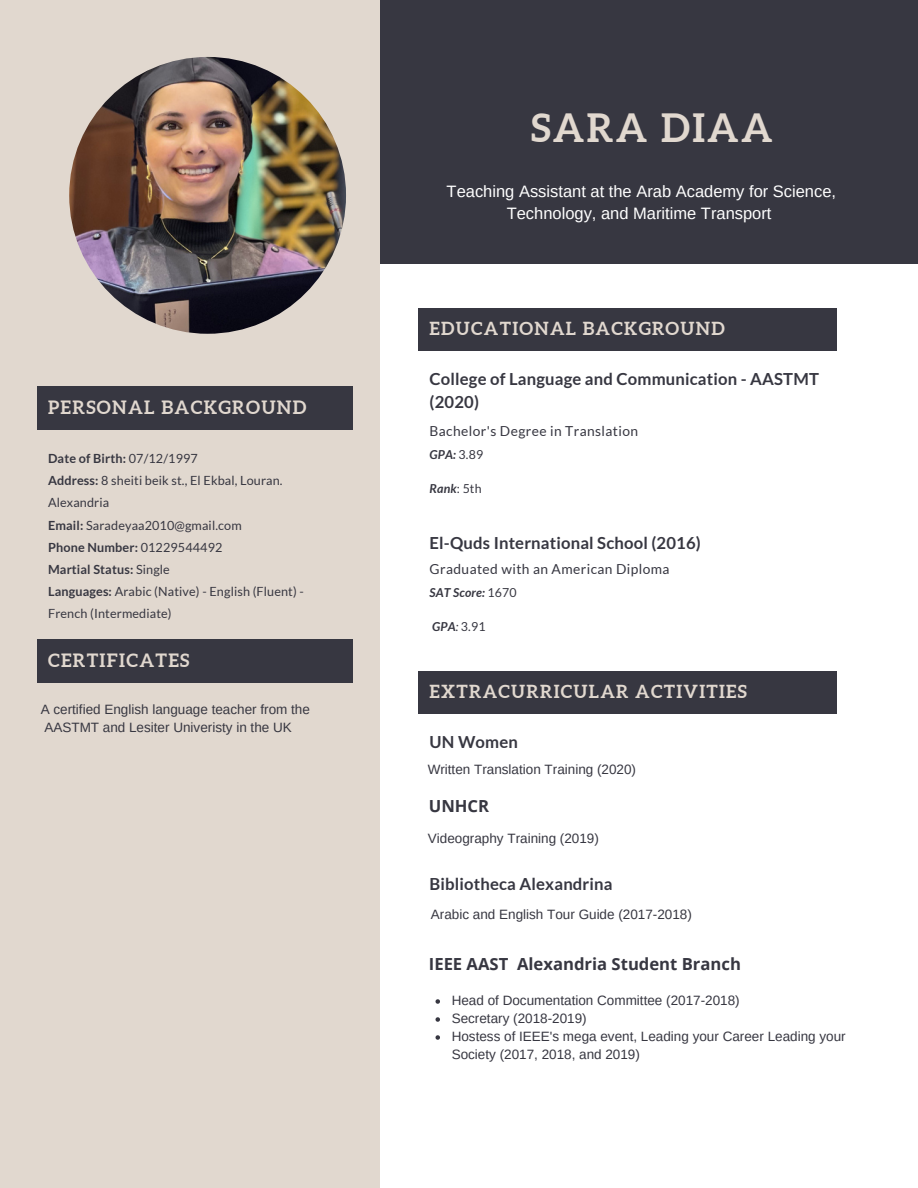
<style>
.page{position:relative;width:918px;height:1188px;background:#fff}
.page>*{position:absolute;margin:0;border:0;box-sizing:border-box;transform-origin:0 0}
.t1{font:700 39px "Aleo";letter-spacing:.06em;color:#e1d8cf}
.t2{font:700 18.3px "Aleo";letter-spacing:.07em;color:#e1d8cf}
.t3{font:700 18px "Aleo";letter-spacing:.07em;color:#e1d8cf}
.t4{font:700 16.65px/22.5px "Lato";letter-spacing:.01em;color:#373741}
.t5{font:700 16.65px "Open Sans";color:#373741}
.t6{font:16.5px/22.5px "Arimo";color:#fff;text-align:center}
.t7{font:13.8px "Lato";letter-spacing:.03em;color:#373741}
.t8{font:13.5px/18px "Arimo";color:#373741}
.t9{font:12.6px/22px "Lato";letter-spacing:.01em;color:#373741}
.t10{font:700 12.6px "Lato";letter-spacing:.01em;color:#373741}
.t11{font:italic 700 12.3px "Lato";letter-spacing:.01em;color:#373741}
.t12{font:12.3px "Lato";color:#373741}
.s1{font-weight:400}
.s2{font-weight:700}
.s3{font-weight:400;font-style:normal}
.s4{font-weight:700;font-style:italic}
.s5{font-style:italic}
</style>
<div class="page">
<div style="left:346px;top:0;width:572px;height:264px;background:#373741"></div>
<div style="left:0;top:0;width:380px;height:1188px;background:#e1d8cf"></div>
<div style="left:419px;top:308px;width:418px;height:43px;background:#373741"></div>
<div style="left:37px;top:387px;width:316px;height:43px;background:#373741"></div>
<div style="left:419px;top:671px;width:418px;height:43px;background:#373741"></div>
<img style="left:69px;top:57px;width:277px;height:277px;border-radius:50%">
<div style="left:37px;top:639px;width:316px;height:44px;background:#373741"></div>
<svg style="left:436px;top:999px;width:4px;height:5px"></svg>
<svg style="left:436px;top:1017px;width:4px;height:5px"></svg>
<svg style="left:436px;top:1035px;width:4px;height:5px"></svg>
<p class="t2" style="left:48px;top:397px;width:260px">PERSONAL BACKGROUND</p>
<p class="t10" style="left:48px;top:451px;width:151px">Date of Birth: <span class="s1">07/12/1997</span></p>
<p class="t9" style="left:48px;top:469px;width:236px"><span class="s2">Address:</span> 8 sheiti beik st., El Ekbal, Louran.<br>Alexandria</p>
<p class="t9" style="left:48px;top:514px;width:195px"><span class="s2">Email:</span> Saradeyaa2010@gmail.com</p>
<p class="t10" style="left:48px;top:539px;width:176px">Phone Number: <span class="s1">01229544492</span></p>
<p class="t10" style="left:48px;top:561px;width:123px">Martial Status: <span class="s1">Single</span></p>
<p class="t9" style="left:48px;top:580px;width:257px"><span class="s2">Languages:</span> Arabic (Native) - English (Fluent) -<br>French (Intermediate)</p>
<p class="t2" style="left:48px;top:649px;width:143px">CERTIFICATES</p>
<p class="t8" style="left:41px;top:700px;width:271px">A certified English language teacher from the</p>
<p class="t8" style="left:44px;top:718px;width:249px">AASTMT and Lesiter Univeristy in the UK</p>
<p class="t1" style="left:531px;top:105px;width:243px">SARA DIAA</p>
<p class="t6" style="left:447px;top:180px;width:391px">Teaching Assistant at the Arab Academy for Science,<br>Technology, and Maritime Transport</p>
<p class="t3" style="left:430px;top:318px;width:297px">EDUCATIONAL BACKGROUND</p>
<p class="t4" style="left:430px;top:368px;width:391px">College of Language and Communication - AASTMT (2020)</p>
<p class="t7" style="left:430px;top:423px;width:210px">Bachelor's Degree in Translation</p>
<p class="t11" style="left:430px;top:447px;width:55px">GPA: <span class="s3">3.89</span></p>
<p class="t11" style="left:430px;top:481px;width:54px">Rank<span class="s3">: 5th</span></p>
<p class="t4" style="left:430px;top:531px;width:273px">El-Quds International School (2016)</p>
<p class="t7" style="left:430px;top:561px;width:241px">Graduated with an American Diploma</p>
<p class="t11" style="left:430px;top:585px;width:88px">SAT Score: <span class="s3">1670</span></p>
<p class="t12" style="left:432px;top:619px;width:55px"><span class="s4">GPA</span><span class="s5">:</span> 3.91</p>
<p class="t3" style="left:430px;top:681px;width:319px">EXTRACURRICULAR ACTIVITIES</p>
<p class="t4" style="left:430px;top:731px;width:90px">UN Women</p>
<p class="t8" style="left:428px;top:760px;width:210px">Written Translation Training (2020)</p>
<p class="t5" style="left:429px;top:795px;width:62px">UNHCR</p>
<p class="t8" style="left:428px;top:830px;width:173px">Videography Training (2019)</p>
<p class="t4" style="left:430px;top:872px;width:185px">Bibliotheca Alexandrina</p>
<p class="t8" style="left:431px;top:905px;width:262px">Arabic and English Tour Guide (2017-2018)</p>
<p class="t5" style="left:429px;top:952px;width:314px">IEEE AAST Alexandria Student Branch</p>
<p class="t8" style="left:452px;top:991px;width:290px">Head of Documentation Committee (2017-2018)</p>
<p class="t8" style="left:452px;top:1009px;width:137px">Secretary (2018-2019)</p>
<p class="t8" style="left:452px;top:1027px;width:396px">Hostess of IEEE's mega event, Leading your Career Leading your<br>Society (2017, 2018, and 2019)</p>
</div>
